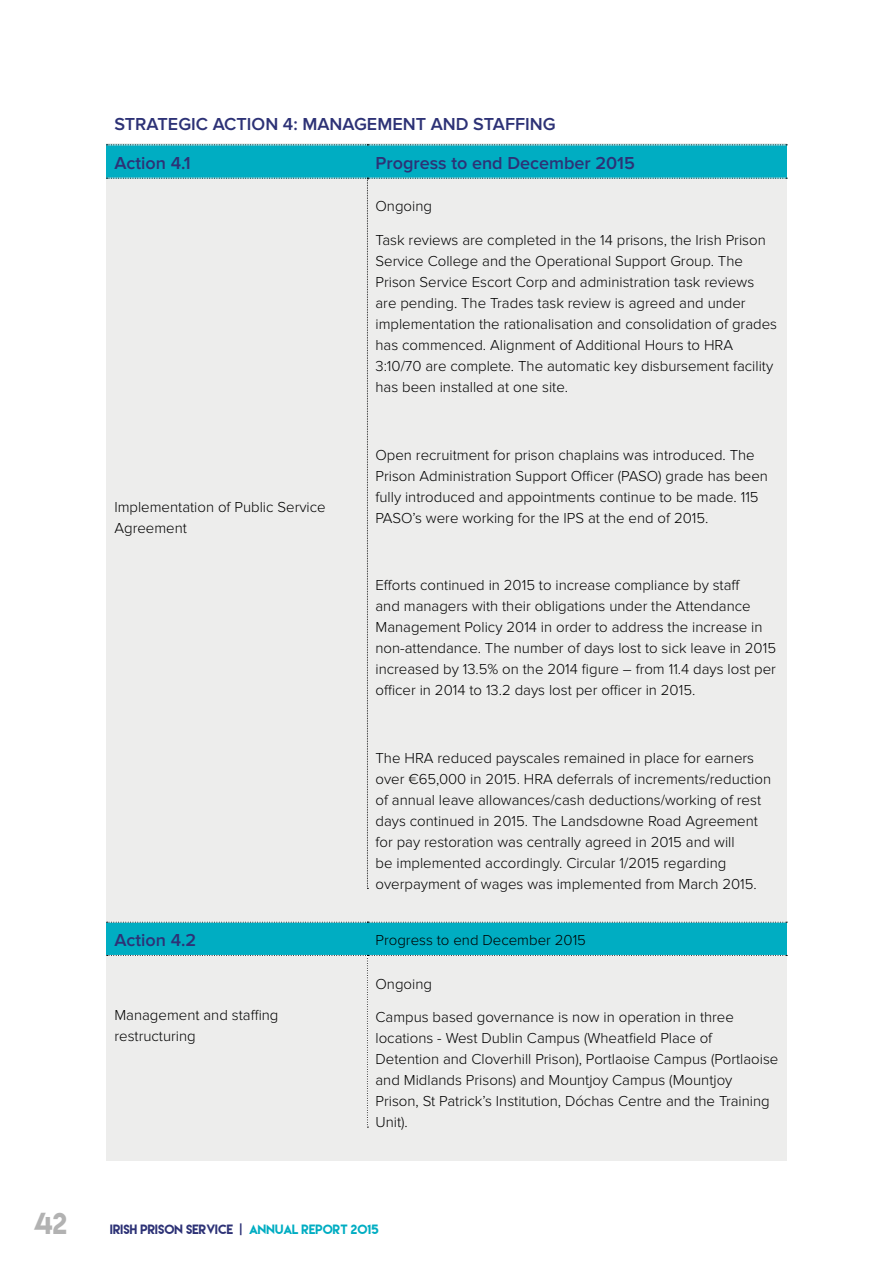
<style>
.page{position:relative;width:893px;height:1263px;background:#fff}
.page>*{position:absolute;margin:0;border:0;box-sizing:border-box;transform-origin:0 0}
.t1{font:27px "Lemon Milk";color:#b2b2b2}
.t2{font:600 18px/39.2px "Proxima Nova";color:#2d3276}
.t3{font:300 15px/21px "Proxima Nova";color:#000}
.t4{font:12px "Lemon Milk";color:#2d3276}
.s1{color:#00adc2}
</style>
<div class="page">
<div style="left:106px;top:144px;width:681px;height:1017px;background:#ededec"></div>
<div style="left:106px;top:144px;width:681px;height:35px;background:#00adc2"></div>
<div style="left:106px;top:922px;width:681px;height:33px;background:#00adc2"></div>
<svg style="left:107px;top:144px;width:680px;height:1px"></svg>
<svg style="left:107px;top:922px;width:680px;height:1px"></svg>
<svg style="left:107px;top:955px;width:680px;height:173px"></svg>
<p class="t2" style="left:114px;top:104px;width:443px">STRATEGIC ACTION 4: MANAGEMENT AND STAFFING<br>Action 4.1</p>
<p class="t2" style="left:375px;top:143px;width:261px">Progress to end December 2015</p>
<p class="t3" style="left:114px;top:497px;width:213px">Implementation of Public Service<br>Agreement</p>
<p class="t3" style="left:375px;top:196px;width:58px">Ongoing</p>
<p class="t3" style="left:375px;top:230px;width:403px">Task reviews are completed in the 14 prisons, the Irish Prison Service College and the Operational Support Group. The Prison Service Escort Corp and administration task reviews are pending. The Trades task review is agreed and under implementation the rationalisation and consolidation of grades has commenced. Alignment of Additional Hours to HRA 3:10/70 are complete. The automatic key disbursement facility has been installed at one site.</p>
<p class="t3" style="left:375px;top:444px;width:394px">Open recruitment for prison chaplains was introduced. The Prison Administration Support Officer (PASO) grade has been fully introduced and appointments continue to be made. 115<br>PASO’s were working for the IPS at the end of 2015.</p>
<p class="t3" style="left:375px;top:575px;width:402px">Efforts continued in 2015 to increase compliance by staff<br>and managers with their obligations under the Attendance Management Policy 2014 in order to address the increase in non-attendance. The number of days lost to sick leave in 2015 increased by 13.5% on the 2014 figure – from 11.4 days lost per officer in 2014 to 13.2 days lost per officer in 2015.</p>
<p class="t3" style="left:375px;top:747px;width:397px">The HRA reduced payscales remained in place for earners over €65,000 in 2015. HRA deferrals of increments/reduction of annual leave allowances/cash deductions/working of rest days continued in 2015. The Landsdowne Road Agreement for pay restoration was centrally agreed in 2015 and will<br>be implemented accordingly. Circular 1/2015 regarding overpayment of wages was implemented from March 2015.</p>
<p class="t2" style="left:114px;top:921px;width:83px">Action 4.2</p>
<p class="t3" style="left:375px;top:929px;width:212px">Progress to end December 2015</p>
<p class="t3" style="left:114px;top:1005px;width:166px">Management and staffing restructuring</p>
<p class="t3" style="left:375px;top:973px;width:58px">Ongoing</p>
<p class="t3" style="left:375px;top:1007px;width:404px">Campus based governance is now in operation in three locations - West Dublin Campus (Wheatfield Place of Detention and Cloverhill Prison), Portlaoise Campus (Portlaoise and Midlands Prisons) and Mountjoy Campus (Mountjoy Prison, St Patrick’s Institution, Dóchas Centre and the Training Unit).</p>
<h1 class="t1" style="left:34px;top:1209px;width:36px">42</h1>
<p class="t4" style="left:111px;top:1223px;width:270px">IRISH PRISON SERVICE | <span class="s1">ANNUAL REPORT 2015</span></p>
</div>
